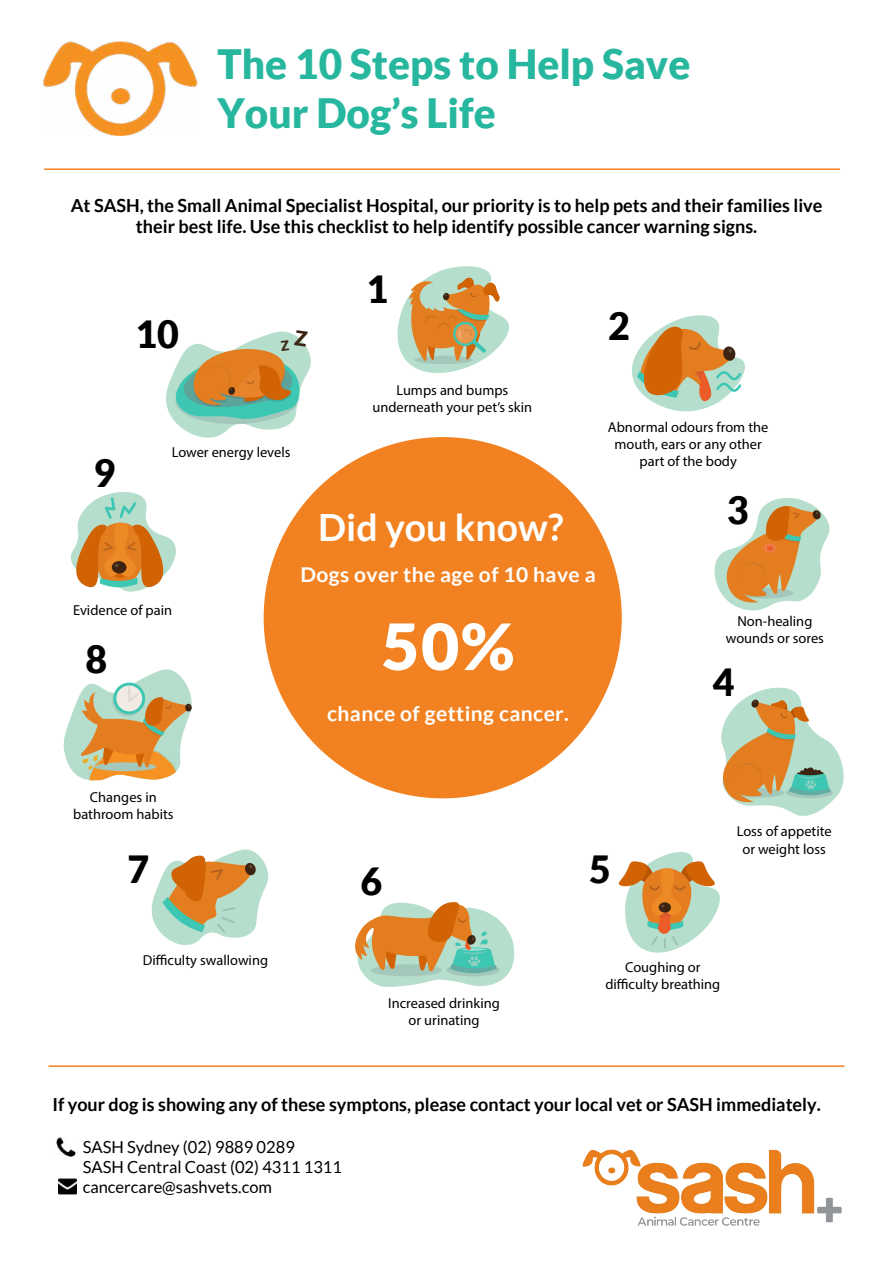
<style>
.page{position:relative;width:893px;height:1263px;background:#fff}
.page>*{position:absolute;margin:0;border:0;box-sizing:border-box;transform-origin:0 0}
.t1{font:900 64.05px "Lato";color:#fff}
.t2{font:900 40.5px/48.6px "Lato";color:#27b79f}
.t3{font:900 37.5px "Lato";color:#000}
.t4{font:700 37.5px "Lato";color:#fff}
.t5{font:700 20.4px "Lato";letter-spacing:.02em;color:#fff}
.t6{font:700 18px/21.6px "Lato";color:#000;text-align:center}
.t7{font:16.5px/19.8px "Lato";color:#000}
.t8{font:14.4px/17.2px "Myriad Pro";color:#000;text-align:center}
</style>
<div class="page">
<div style="left:264px;top:437px;width:358px;height:361px;background:#f28221;border-radius:50%"></div>
<svg style="left:397px;top:266px;width:112px;height:107px"></svg>
<svg style="left:632px;top:315px;width:113px;height:97px"></svg>
<svg style="left:714px;top:498px;width:116px;height:113px"></svg>
<svg style="left:721px;top:687px;width:123px;height:129px"></svg>
<svg style="left:63px;top:669px;width:129px;height:112px"></svg>
<svg style="left:355px;top:902px;width:160px;height:85px"></svg>
<svg style="left:151px;top:849px;width:118px;height:96px"></svg>
<svg style="left:70px;top:492px;width:106px;height:100px"></svg>
<svg style="left:618px;top:852px;width:102px;height:101px"></svg>
<img style="left:43px;top:42px;width:154px;height:93px">
<hr style="left:44px;top:168px;width:796px;height:2px;background:#f28221">
<hr style="left:48px;top:1065px;width:796px;height:2px;background:#f28221">
<img style="left:56px;top:1137px;width:20px;height:20px">
<img style="left:58px;top:1178px;width:18px;height:17px">
<img style="left:582px;top:1149px;width:260px;height:77px">
<svg style="left:166px;top:331px;width:145px;height:107px"></svg>
<h2 class="t2" style="left:218px;top:39px;width:474px">The 10 Steps to Help Save<br>Your Dog’s Life</h2>
<p class="t6" style="left:71px;top:194px;width:753px">At SASH, the Small Animal Specialist Hospital, our priority is to help pets and their families live their best life. Use this checklist to help identify possible cancer warning signs.</p>
<h3 class="t3" style="left:136px;top:313px;width:45px">10</h3>
<h3 class="t3" style="left:366px;top:267px;width:23px">1</h3>
<h3 class="t3" style="left:608px;top:304px;width:23px">2</h3>
<p class="t8" style="left:372px;top:381px;width:161px">Lumps and bumps underneath your pet’s skin</p>
<h3 class="t3" style="left:93px;top:451px;width:23px">9</h3>
<p class="t8" style="left:172px;top:443px;width:120px">Lower energy levels</p>
<p class="t8" style="left:73px;top:601px;width:101px">Evidence of pain</p>
<h3 class="t3" style="left:86px;top:637px;width:23px">8</h3>
<h3 class="t4" style="left:318px;top:505px;width:247px">Did you know?</h3>
<h3 class="t5" style="left:300px;top:563px;width:297px">Dogs over the age of 10 have a</h3>
<h1 class="t1" style="left:381px;top:609px;width:135px">50%</h1>
<h3 class="t5" style="left:327px;top:701px;width:243px">chance of getting cancer.</h3>
<p class="t8" style="left:608px;top:418px;width:162px">Abnormal odours from the mouth, ears or any other part of the body</p>
<h3 class="t3" style="left:727px;top:488px;width:23px">3</h3>
<p class="t8" style="left:726px;top:612px;width:100px">Non-healing wounds or sores</p>
<h3 class="t3" style="left:713px;top:660px;width:23px">4</h3>
<p class="t8" style="left:73px;top:788px;width:102px">Changes in bathroom habits</p>
<h3 class="t3" style="left:127px;top:847px;width:23px">7</h3>
<p class="t8" style="left:143px;top:951px;width:127px">Difficulty swallowing</p>
<h3 class="t3" style="left:360px;top:859px;width:23px">6</h3>
<p class="t8" style="left:388px;top:994px;width:113px">Increased drinking or urinating</p>
<h3 class="t3" style="left:589px;top:847px;width:23px">5</h3>
<p class="t8" style="left:737px;top:823px;width:96px">Loss of appetite or weight loss</p>
<p class="t8" style="left:605px;top:958px;width:117px">Coughing or difficulty breathing</p>
<p class="t6" style="left:52px;top:1093px;width:770px">If your dog is showing any of these symptons, please contact your local vet or SASH immediately.</p>
<p class="t7" style="left:83px;top:1137px;width:261px">SASH Sydney (02) 9889 0289<br>SASH Central Coast (02) 4311 1311 cancercare@sashvets.com</p>
</div>
